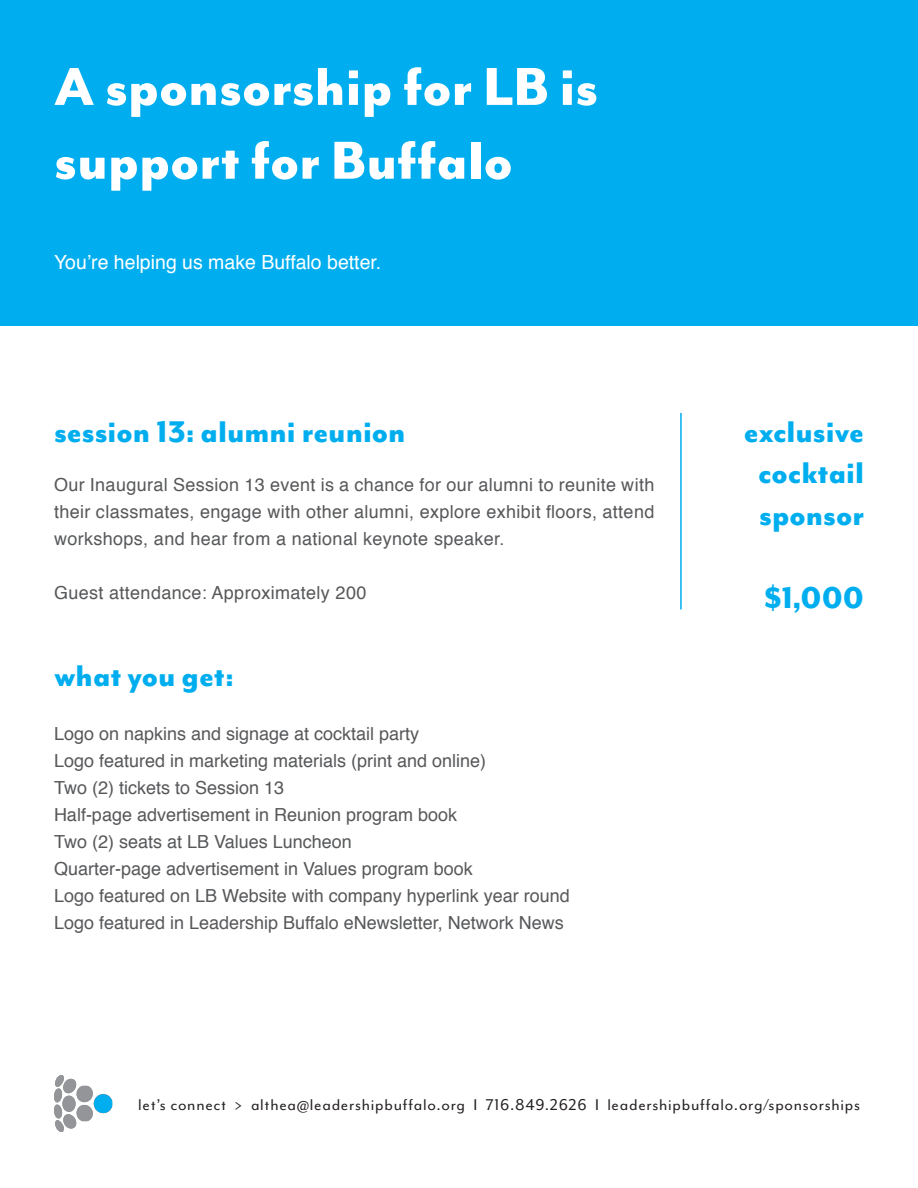
<style>
.page{position:relative;width:918px;height:1188px;background:#fff}
.page>*{position:absolute;margin:0;border:0;box-sizing:border-box;transform-origin:0 0}
.t1{font:800 61.5px/73.8px "Mr Eaves Mod OT";color:#fff}
.t2{font:800 34.5px/41.4px "Mr Eaves Mod OT";color:#00aeef;text-align:center}
.t3{font:19.5px "Helvetica";color:#fff}
.t4{font:18px/27px "Helvetica";color:#57585a;text-align:justify}
.t5{font:18px "Mr Eaves Mod OT";letter-spacing:.04em;color:#231f20}
.t6{font:18px "Helvetica";letter-spacing:.02em;color:#57585a}
</style>
<div class="page">
<img style="left:54px;top:1075px;width:59px;height:56px">
<div style="left:0;top:0;width:918px;height:325px;background:#00aeef"></div>
<hr style="left:680px;top:413px;width:2px;height:196px;background:#00aeef">
<h1 class="t1" style="left:54px;top:50px;width:546px">A sponsorship for LB is support for Buffalo</h1>
<p class="t3" style="left:54px;top:247px;width:329px">You’re helping us make Buffalo better.</p>
<p class="t2" style="left:54px;top:411px;width:353px">session 13: alumni reunion</p>
<p class="t4" style="left:54px;top:471px;width:602px">Our Inaugural Session 13 event is a chance for our alumni to reunite with their classmates, engage with other alumni, explore exhibit floors, attend workshops, and hear from a national keynote speaker.</p>
<p class="t6" style="left:54px;top:578px;width:314px">Guest attendance: Approximately 200</p>
<p class="t2" style="left:54px;top:655px;width:181px">what you get:</p>
<p class="t4" style="left:54px;top:721px;width:367px">Logo on napkins and signage at cocktail party</p>
<p class="t4" style="left:54px;top:748px;width:434px">Logo featured in marketing materials (print and online)</p>
<p class="t4" style="left:54px;top:775px;width:232px">Two (2) tickets to Session 13</p>
<p class="t4" style="left:54px;top:802px;width:405px">Half-page advertisement in Reunion program book</p>
<p class="t4" style="left:54px;top:829px;width:299px">Two (2) seats at LB Values Luncheon</p>
<p class="t4" style="left:54px;top:856px;width:420px">Quarter-page advertisement in Values program book</p>
<p class="t4" style="left:54px;top:883px;width:517px">Logo featured on LB Website with company hyperlink year round</p>
<p class="t4" style="left:54px;top:910px;width:511px">Logo featured in Leadership Buffalo eNewsletter, Network News</p>
<p class="t2" style="left:744px;top:411px;width:122px">exclusive cocktail</p>
<p class="t2" style="left:759px;top:494px;width:106px">sponsor</p>
<p class="t2" style="left:764px;top:577px;width:101px">$1,000</p>
<p class="t5" style="left:138px;top:1095px;width:723px">let’s connect &gt; althea@leadershipbuffalo.org I 716.849.2626 I leadershipbuffalo.org/sponsorships</p>
</div>
